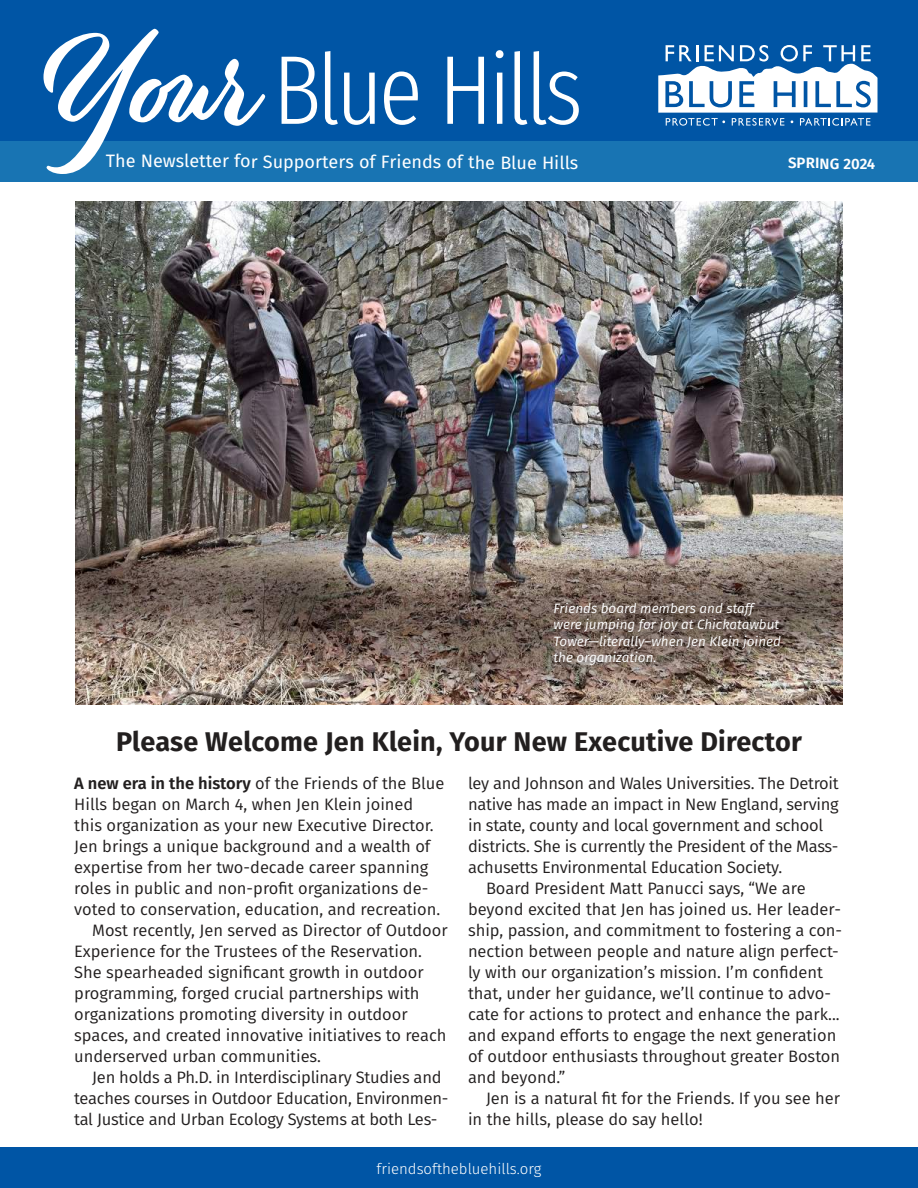
<style>
.page{position:relative;width:918px;height:1188px;background:#fff}
.page>*{position:absolute;margin:0;border:0;box-sizing:border-box;transform-origin:0 0}
.t1{font:300 97.95px "Fira Sans Compressed";letter-spacing:-.04em;color:#fff}
.t2{font:700 27px "Fira Sans";letter-spacing:.01em;color:#221f1f}
.t3{font:18px "Fira Sans";letter-spacing:-.005em;color:#fff}
.t4{font:16.5px "Fira Sans";color:#221f1f}
.t5{font:300 15px "Fira Sans";color:#fff}
.t6{font:600 15px "Fira Sans";letter-spacing:.005em;color:#fff}
.t7{font:italic 13.5px/16.5px "Fira Sans";color:#fff}
.s1{font-weight:600}
</style>
<div class="page">
<div style="left:0;top:1147px;width:918px;height:41px;background:#0055a5"></div>
<div style="left:0;top:0;width:918px;height:148px;background:#0055a5"></div>
<div style="left:0;top:142px;width:918px;height:40px;background:#1874b3"></div>
<svg style="left:658px;top:45px;width:220px;height:81px"></svg>
<svg style="left:44px;top:29px;width:221px;height:145px"></svg>
<img style="left:76px;top:201px;width:766px;height:504px">
<h1 class="t1" style="left:273px;top:21px;width:311px">Blue Hills</h1>
<p class="t3" style="left:106px;top:149px;width:474px">The Newsletter for Supporters of Friends of the Blue Hills</p>
<p class="t6" style="left:788px;top:153px;width:89px">SPRING 2024</p>
<p class="t7" style="left:554px;top:600px;width:229px">Friends board members and staff were jumping for joy at Chickatawbut<br>Tower—literally–when Jen Klein joined the organization.</p>
<h2 class="t2" style="left:116px;top:723px;width:687px">Please Welcome Jen Klein, Your New Executive Director</h2>
<p class="t4" style="left:74px;top:772px;width:372px"><span class="s1">A new era in the history</span> of the Friends of the Blue</p>
<p class="t4" style="left:74px;top:793px;width:341px">Hills began on March 4, when Jen Klein joined</p>
<p class="t4" style="left:74px;top:814px;width:361px">this organization as your new Executive Director.</p>
<p class="t4" style="left:74px;top:835px;width:358px">Jen brings a unique background and a wealth of</p>
<p class="t4" style="left:74px;top:856px;width:355px">expertise from her two-decade career spanning</p>
<p class="t4" style="left:74px;top:877px;width:356px">roles in public and non-profit organizations de-</p>
<p class="t4" style="left:74px;top:898px;width:368px">voted to conservation, education, and recreation.</p>
<p class="t4" style="left:92px;top:919px;width:357px">Most recently, Jen served as Director of Outdoor</p>
<p class="t4" style="left:74px;top:940px;width:349px">Experience for the Trustees of the Reservation.</p>
<p class="t4" style="left:74px;top:961px;width:351px">She spearheaded significant growth in outdoor</p>
<p class="t4" style="left:74px;top:982px;width:347px">programming, forged crucial partnerships with</p>
<p class="t4" style="left:74px;top:1003px;width:335px">organizations promoting diversity in outdoor</p>
<p class="t4" style="left:74px;top:1024px;width:374px">spaces, and created innovative initiatives to reach</p>
<p class="t4" style="left:74px;top:1045px;width:248px">underserved urban communities.</p>
<p class="t4" style="left:92px;top:1066px;width:351px">Jen holds a Ph.D. in Interdisciplinary Studies and</p>
<p class="t4" style="left:74px;top:1087px;width:376px">teaches courses in Outdoor Education, Environmen-</p>
<p class="t4" style="left:74px;top:1108px;width:365px">tal Justice and Urban Ecology Systems at both Les-</p>
<p class="t4" style="left:468px;top:772px;width:372px">ley and Johnson and Wales Universities. The Detroit</p>
<p class="t4" style="left:468px;top:793px;width:372px">native has made an impact in New England, serving</p>
<p class="t4" style="left:468px;top:814px;width:357px">in state, county and local government and school</p>
<p class="t4" style="left:468px;top:835px;width:372px">districts. She is currently the President of the Mass-</p>
<p class="t4" style="left:468px;top:856px;width:316px">achusetts Environmental Education Society.</p>
<p class="t4" style="left:486px;top:877px;width:321px">Board President Matt Panucci says, “We are</p>
<p class="t4" style="left:468px;top:898px;width:374px">beyond excited that Jen has joined us. Her leader-</p>
<p class="t4" style="left:468px;top:919px;width:376px">ship, passion, and commitment to fostering a con-</p>
<p class="t4" style="left:468px;top:940px;width:372px">nection between people and nature align perfect-</p>
<p class="t4" style="left:468px;top:961px;width:357px">ly with our organization’s mission. I’m confident</p>
<p class="t4" style="left:468px;top:982px;width:365px">that, under her guidance, we’ll continue to advo-</p>
<p class="t4" style="left:468px;top:1003px;width:373px">cate for actions to protect and enhance the park...</p>
<p class="t4" style="left:468px;top:1024px;width:370px">and expand efforts to engage the next generation</p>
<p class="t4" style="left:468px;top:1045px;width:374px">of outdoor enthusiasts throughout greater Boston</p>
<p class="t4" style="left:468px;top:1066px;width:99px">and beyond.”</p>
<p class="t4" style="left:486px;top:1087px;width:356px">Jen is a natural fit for the Friends. If you see her</p>
<p class="t4" style="left:468px;top:1108px;width:236px">in the hills, please do say hello!</p>
<p class="t5" style="left:377px;top:1158px;width:166px">friendsofthebluehills.org</p>
</div>
